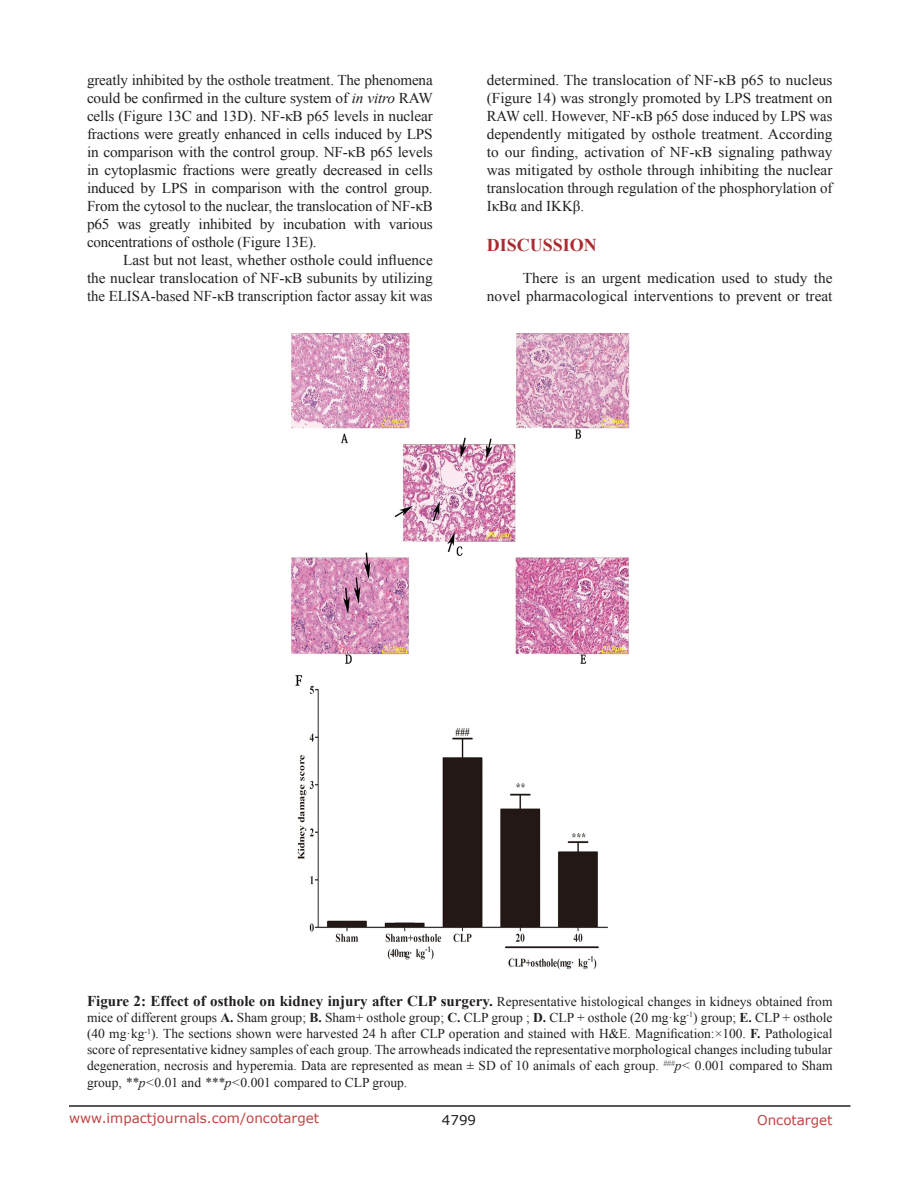
<style>
.page{position:relative;width:918px;height:1188px;background:#fff}
.page>*{position:absolute;margin:0;border:0;box-sizing:border-box;transform-origin:0 0}
.Heading{font:700 18px "Times New Roman";color:#ac2b31}
.BodyText{font:15px/18px "Times New Roman";color:#231f20;text-align:justify}
.figuretext{font:13.5px/16.2px "Times New Roman";color:#231f20;text-align:justify}
.t1{font:13.5px "Verdana";color:#c24141}
.t2{font:13.5px "Verdana";color:#231f20}
.s1{font-style:italic}
.s2{font-weight:700;font-size:15px}
.s3{font-weight:700}
</style>
<div class="page">
<hr style="left:69px;top:1105px;width:781px;height:2px;background:#231f20">
<img style="left:291px;top:333px;width:339px;height:637px">
<p class="BodyText" style="left:87px;top:71px;width:348px">greatly inhibited by the osthole treatment. The phenomena could be confirmed in the culture system of <span class="s1">in vitro</span> RAW cells (Figure 13C and 13D). NF-κB p65 levels in nuclear fractions were greatly enhanced in cells induced by LPS in comparison with the control group. NF-κB p65 levels in cytoplasmic fractions were greatly decreased in cells induced by LPS in comparison with the control group.<br>From the cytosol to the nuclear, the translocation of NF-κB p65 was greatly inhibited by incubation with various concentrations of osthole (Figure 13E).</p>
<p class="BodyText" style="left:87px;top:251px;width:347px;text-indent:36px">Last but not least, whether osthole could influence the nuclear translocation of NF-κB subunits by utilizing the ELISA-based NF-κB transcription factor assay kit was</p>
<p class="BodyText" style="left:487px;top:71px;width:347px">determined. The translocation of NF-κB p65 to nucleus (Figure 14) was strongly promoted by LPS treatment on RAW cell. However, NF-κB p65 dose induced by LPS was dependently mitigated by osthole treatment. According to our finding, activation of NF-κB signaling pathway was mitigated by osthole through inhibiting the nuclear translocation through regulation of the phosphorylation of IκBα and IKKβ.</p>
<p class="Heading" style="left:487px;top:233px;width:112px">DISCUSSION</p>
<p class="BodyText" style="left:487px;top:268px;width:347px;text-align:right">There is an urgent medication used to study the novel pharmacological interventions to prevent or treat</p>
<p class="figuretext" style="left:87px;top:993px;width:747px"><span class="s2">Figure 2: Effect of osthole on kidney injury after CLP surgery.</span> Representative histological changes in kidneys obtained from mice of different groups <span class="s3">A.</span> Sham group; <span class="s3">B.</span> Sham+ osthole group; <span class="s3">C.</span> CLP group ; <span class="s3">D.</span> CLP + osthole (20 mg·kg<sup>-1</sup>) group; <span class="s3">E.</span> CLP + osthole (40 mg·kg<sup>-1</sup>). The sections shown were harvested 24 h after CLP operation and stained with H&amp;E. Magnification:×100. <span class="s3">F.</span> Pathological score of representative kidney samples of each group. The arrowheads indicated the representative morphological changes including tubular degeneration, necrosis and hyperemia. Data are represented as mean ± SD of 10 animals of each group. <sup>###</sup><span class="s1">p&lt;</span> 0.001 compared to Sham group, <span class="s1">**p&lt;</span>0.01 and <span class="s1">***p&lt;</span>0.001 compared to CLP group.</p>
<p class="t1" style="left:69px;top:1109px;width:252px">www.impactjournals.com/oncotarget</p>
<p class="t2" style="left:442px;top:1111px;width:36px">4799</p>
<p class="t1" style="left:757px;top:1111px;width:77px">Oncotarget</p>
</div>
